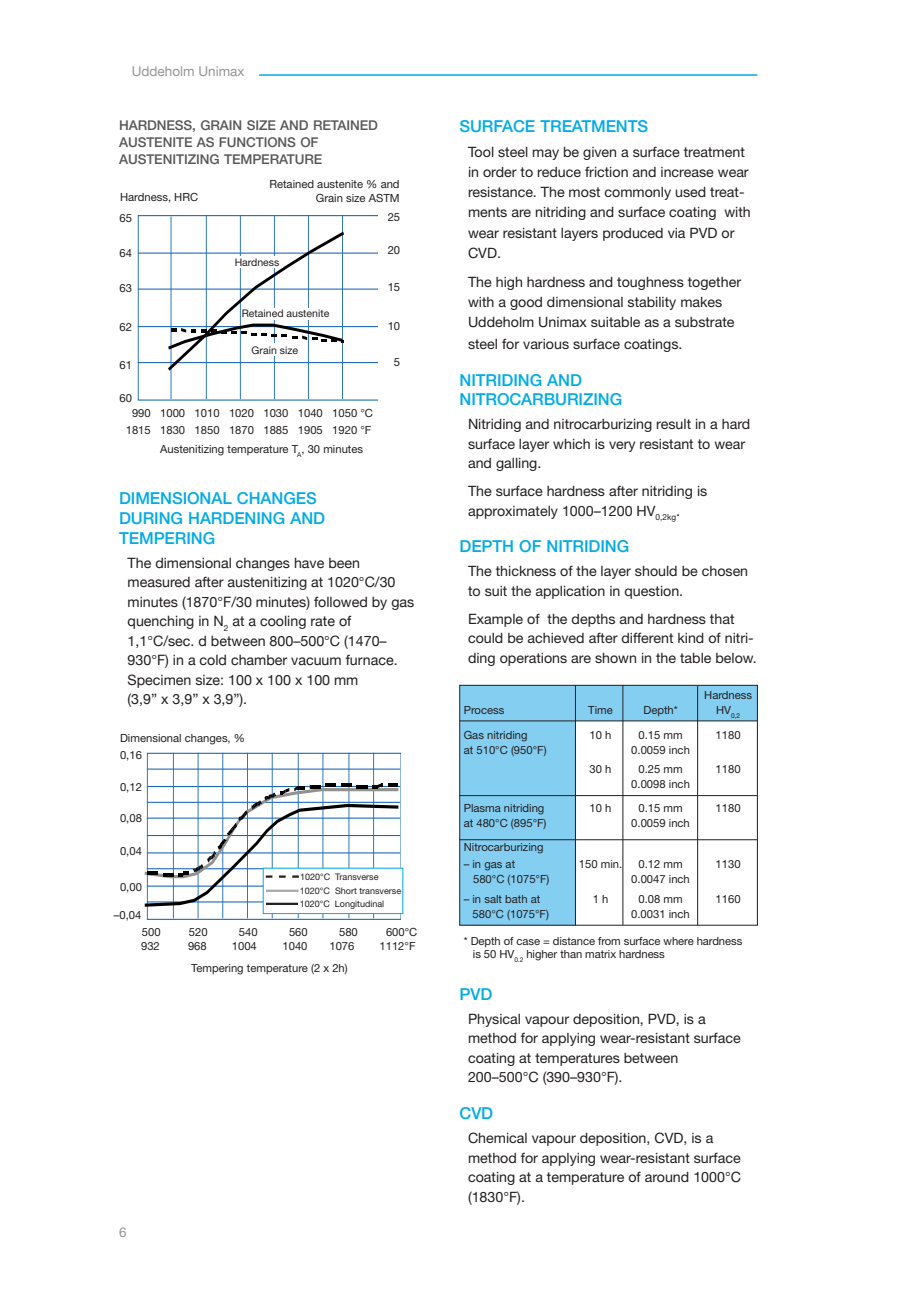
<style>
.page{position:relative;width:919px;height:1289px;background:#fff}
.page>*{position:absolute;margin:0;border:0;box-sizing:border-box;transform-origin:0 0}
.t1{font:500 16.5px/19.8px "Helvetica Neue";letter-spacing:-.005em;color:#00abe7}
.t2{font:14.25px/19.5px "Helvetica Neue";color:#231f20}
.t3{font:14.25px/19.5px "Helvetica Neue";color:#231f20}
.t4{font:500 13.5px/17.2px "Helvetica Neue";letter-spacing:-.005em;color:#57585a}
.t5{font:13.5px "Helvetica Neue";color:#939598}
.t6{font:13.5px "Helvetica Neue";color:#939598}
.t7{font:11.25px/13.5px "Helvetica Neue";color:#231f20}
.t8{font:10.5px "Helvetica Neue";color:#231f20}
.t9{font:9px/14.1px "Helvetica Neue";color:#231f20}
.t10{font:6.6px "Helvetica Neue";color:#231f20}
</style>
<div class="page">
<hr style="left:259px;top:74px;width:498px;height:2px;background:#00abe7">
<div style="left:147px;top:753px;width:254px;height:166px;border:1px solid #1c6ab5"></div>
<hr style="left:147px;top:768px;width:252px;height:1px;background:#1c6ab5">
<hr style="left:173px;top:753px;width:1px;height:164px;background:#1c6ab5">
<hr style="left:198px;top:753px;width:1px;height:164px;background:#1c6ab5">
<hr style="left:222px;top:753px;width:1px;height:164px;background:#1c6ab5">
<hr style="left:247px;top:753px;width:1px;height:164px;background:#1c6ab5">
<hr style="left:272px;top:753px;width:1px;height:164px;background:#1c6ab5">
<hr style="left:298px;top:753px;width:1px;height:164px;background:#1c6ab5">
<hr style="left:322px;top:753px;width:1px;height:164px;background:#1c6ab5">
<hr style="left:348px;top:753px;width:1px;height:164px;background:#1c6ab5">
<hr style="left:373px;top:753px;width:1px;height:164px;background:#1c6ab5">
<div style="left:263px;top:868px;width:140px;height:45px;background:#fff"></div>
<svg style="left:145px;top:783px;width:254px;height:125px"></svg>
<hr style="left:266px;top:889px;width:32px;height:2px;background:#a8a9ad">
<hr style="left:266px;top:902px;width:32px;height:3px;background:#231f20">
<div style="left:459px;top:685px;width:298px;height:35px;background:#84cef2"></div>
<div style="left:459px;top:720px;width:116px;height:205px;background:#84cef2"></div>
<div style="left:459px;top:685px;width:298px;height:240px;border:1px solid #231f20"></div>
<hr style="left:460px;top:720px;width:297px;height:1px;background:#231f20">
<hr style="left:459px;top:795px;width:298px;height:1px;background:#231f20">
<hr style="left:697px;top:685px;width:1px;height:240px;background:#231f20">
<hr style="left:622px;top:685px;width:1px;height:239px;background:#231f20">
<hr style="left:575px;top:685px;width:1px;height:239px;background:#231f20">
<hr style="left:459px;top:839px;width:298px;height:1px;background:#231f20">
<svg style="left:138px;top:216px;width:240px;height:184px"></svg>
<div style="left:241px;top:308px;width:93px;height:12px;background:#fff"></div>
<div style="left:231px;top:256px;width:51px;height:12px;background:#fff"></div>
<div style="left:249px;top:343px;width:47px;height:13px;background:#fff"></div>
<p class="t5" style="left:132px;top:61px;width:114px">Uddeholm Unimax</p>
<p class="t4" style="left:119px;top:116px;width:260px">HARDNESS, GRAIN SIZE AND RETAINED<br>AUSTENITE AS FUNCTIONS OF<br>AUSTENITIZING TEMPERATURE</p>
<p class="t7" style="left:120px;top:190px;width:80px">Hardness, HRC</p>
<p class="t7" style="left:119px;top:211px;width:14px">65</p>
<p class="t7" style="left:119px;top:246px;width:14px">64</p>
<p class="t7" style="left:119px;top:281px;width:14px">63</p>
<p class="t7" style="left:119px;top:320px;width:14px">62</p>
<p class="t7" style="left:119px;top:358px;width:14px">61</p>
<p class="t7" style="left:119px;top:391px;width:14px">60</p>
<p class="t7" style="left:269px;top:177px;width:132px;text-align:right">Retained austenite % and<br>Grain size ASTM</p>
<p class="t7" style="left:387px;top:210px;width:14px">25</p>
<p class="t7" style="left:387px;top:243px;width:14px">20</p>
<p class="t7" style="left:387px;top:280px;width:14px">15</p>
<p class="t7" style="left:387px;top:319px;width:14px">10</p>
<p class="t7" style="left:394px;top:355px;width:8px">5</p>
<p class="t8" style="left:235px;top:256px;width:46px">Hardness</p>
<p class="t8" style="left:242px;top:307px;width:89px">Retained austenite</p>
<p class="t8" style="left:251px;top:343px;width:48px">Grain size</p>
<p class="t7" style="left:126px;top:404px;width:249px;line-height:17.1px;text-align:center">990 1000 1010 1020 1030 1040 1050 °C<br>1815 1830 1850 1870 1885 1905 1920 °F</p>
<p class="t7" style="left:160px;top:442px;width:204px">Austenitizing temperature T<sub>A</sub>, 30 minutes</p>
<p class="t1" style="left:119px;top:488px;width:207px">DIMENSIONAL CHANGES<br>DURING HARDENING AND<br>TEMPERING</p>
<p class="t3" style="left:128px;top:554px;width:288px">The dimensional changes have been measured after austenitizing at 1020°C/30 minutes (1870°F/30 minutes) followed by gas quenching in N<sub>2</sub> at a cooling rate of 1,1°C/sec. d between 800–500°C (1470– 930°F) in a cold chamber vacuum furnace.<br>Specimen size: 100 x 100 x 100 mm<br>(3,9” x 3,9” x 3,9”).</p>
<p class="t7" style="left:120px;top:728px;width:127px;line-height:17.9px">Dimensional changes, %<br>0,16</p>
<p class="t7" style="left:120px;top:779px;width:23px">0,12</p>
<p class="t7" style="left:120px;top:811px;width:23px">0,08</p>
<p class="t7" style="left:120px;top:844px;width:23px">0,04</p>
<p class="t7" style="left:120px;top:879px;width:23px">0,00</p>
<p class="t7" style="left:114px;top:908px;width:29px">–0,04</p>
<p class="t7" style="left:142px;top:925px;width:20px">500</p>
<p class="t7" style="left:189px;top:925px;width:20px">520</p>
<p class="t7" style="left:239px;top:925px;width:20px">540</p>
<p class="t7" style="left:289px;top:925px;width:20px">560</p>
<p class="t7" style="left:339px;top:925px;width:20px">580</p>
<p class="t7" style="left:386px;top:925px;width:33px">600°C</p>
<p class="t7" style="left:141px;top:938px;width:20px">932</p>
<p class="t7" style="left:188px;top:938px;width:20px">968</p>
<p class="t7" style="left:232px;top:938px;width:27px">1004</p>
<p class="t7" style="left:282px;top:938px;width:27px">1040</p>
<p class="t7" style="left:329px;top:938px;width:27px">1076</p>
<p class="t7" style="left:379px;top:938px;width:37px">1112°F</p>
<p class="t7" style="left:191px;top:960px;width:158px">Tempering temperature (2 x 2h)</p>
<p class="t9" style="left:300px;top:869px;width:103px">1020°C Transverse<br>1020°C Short transverse</p>
<p class="t9" style="left:300px;top:896px;width:86px">1020°C Longitudinal</p>
<p class="t6" style="left:119px;top:1223px;width:9px">6</p>
<p class="t1" style="left:459px;top:116px;width:190px">SURFACE TREATMENTS</p>
<p class="t2" style="left:468px;top:141px;width:284px;line-height:20.2px">Tool steel may be given a surface treatment in order to reduce friction and increase wear resistance. The most commonly used treat&shy;ments are nitriding and surface coating with wear resistant layers produced via PVD or CVD.</p>
<p class="t2" style="left:468px;top:271px;width:274px;line-height:20.2px">The high hardness and toughness together with a good dimensional stability makes<br>Uddeholm Unimax suitable as a substrate</p>
<p class="t2" style="left:468px;top:334px;width:216px">steel for various surface coatings.</p>
<p class="t1" style="left:459px;top:369px;width:164px">NITRIDING AND<br>NITROCARBURIZING</p>
<p class="t2" style="left:468px;top:414px;width:284px">Nitriding and nitrocarburizing result in a hard surface layer which is very resistant to wear and galling.</p>
<p class="t2" style="left:468px;top:481px;width:241px">The surface hardness after nitriding is approximately 1000–1200 HV<sub>0,2kg</sub>.</p>
<p class="t1" style="left:459px;top:536px;width:171px">DEPTH OF NITRIDING</p>
<p class="t2" style="left:468px;top:561px;width:282px">The thickness of the layer should be chosen to suit the application in question.</p>
<p class="t2" style="left:468px;top:608px;width:290px">Example of the depths and hardness that could be achieved after different kind of nitri&shy;ding operations are shown in the table below.</p>
<p class="t7" style="left:704px;top:688px;width:49px">Hardness</p>
<p class="t7" style="left:463px;top:703px;width:42px">Process</p>
<p class="t7" style="left:588px;top:703px;width:26px">Time</p>
<p class="t7" style="left:643px;top:703px;width:36px">Depth*</p>
<p class="t10" style="left:716px;top:711px;width:26px"><sup>HV</sup>0,2</p>
<p class="t7" style="left:463px;top:727px;width:65px">Gas nitriding</p>
<p class="t7" style="left:589px;top:727px;width:23px">10 h</p>
<p class="t7" style="left:638px;top:727px;width:46px">0.15 mm</p>
<p class="t7" style="left:715px;top:727px;width:27px">1180</p>
<p class="t7" style="left:463px;top:742px;width:84px">at 510°C (950°F)</p>
<p class="t7" style="left:631px;top:742px;width:60px">0.0059 inch</p>
<p class="t7" style="left:589px;top:762px;width:23px">30 h</p>
<p class="t7" style="left:638px;top:762px;width:46px">0.25 mm</p>
<p class="t7" style="left:715px;top:762px;width:27px">1180</p>
<p class="t7" style="left:631px;top:777px;width:60px">0.0098 inch</p>
<p class="t7" style="left:463px;top:801px;width:82px">Plasma nitriding</p>
<p class="t7" style="left:589px;top:801px;width:23px">10 h</p>
<p class="t7" style="left:638px;top:801px;width:46px">0.15 mm</p>
<p class="t7" style="left:715px;top:801px;width:27px">1180</p>
<p class="t7" style="left:463px;top:816px;width:84px">at 480°C (895°F)</p>
<p class="t7" style="left:631px;top:816px;width:60px">0.0059 inch</p>
<p class="t7" style="left:463px;top:840px;width:81px">Nitrocarburizing</p>
<p class="t7" style="left:463px;top:857px;width:53px">– in gas at</p>
<p class="t7" style="left:579px;top:857px;width:45px">150 min.</p>
<p class="t7" style="left:638px;top:857px;width:46px">0.12 mm</p>
<p class="t7" style="left:715px;top:857px;width:27px">1130</p>
<p class="t7" style="left:473px;top:872px;width:78px">580°C (1075°F)</p>
<p class="t7" style="left:631px;top:872px;width:60px">0.0047 inch</p>
<p class="t7" style="left:463px;top:891px;width:78px">– in salt bath at</p>
<p class="t7" style="left:592px;top:891px;width:17px">1 h</p>
<p class="t7" style="left:638px;top:891px;width:46px">0.08 mm</p>
<p class="t7" style="left:715px;top:891px;width:27px">1160</p>
<p class="t7" style="left:472px;top:906px;width:78px">580°C (1075°F)</p>
<p class="t7" style="left:631px;top:906px;width:60px">0.0031 inch</p>
<p class="t7" style="left:473px;top:933px;width:271px;text-indent:-9px">* Depth of case = distance from surface where hardness is 50 HV<sub>0.2</sub> higher than matrix hardness</p>
<p class="t1" style="left:459px;top:984px;width:34px">PVD</p>
<p class="t2" style="left:468px;top:1008px;width:274px">Physical vapour deposition, PVD, is a method for applying wear-resistant surface coating at temperatures between 200–500°C (390–930°F).</p>
<p class="t1" style="left:459px;top:1103px;width:35px">CVD</p>
<p class="t2" style="left:468px;top:1127px;width:274px">Chemical vapour deposition, CVD, is a method for applying wear-resistant surface coating at a temperature of around 1000°C (1830°F).</p>
</div>
